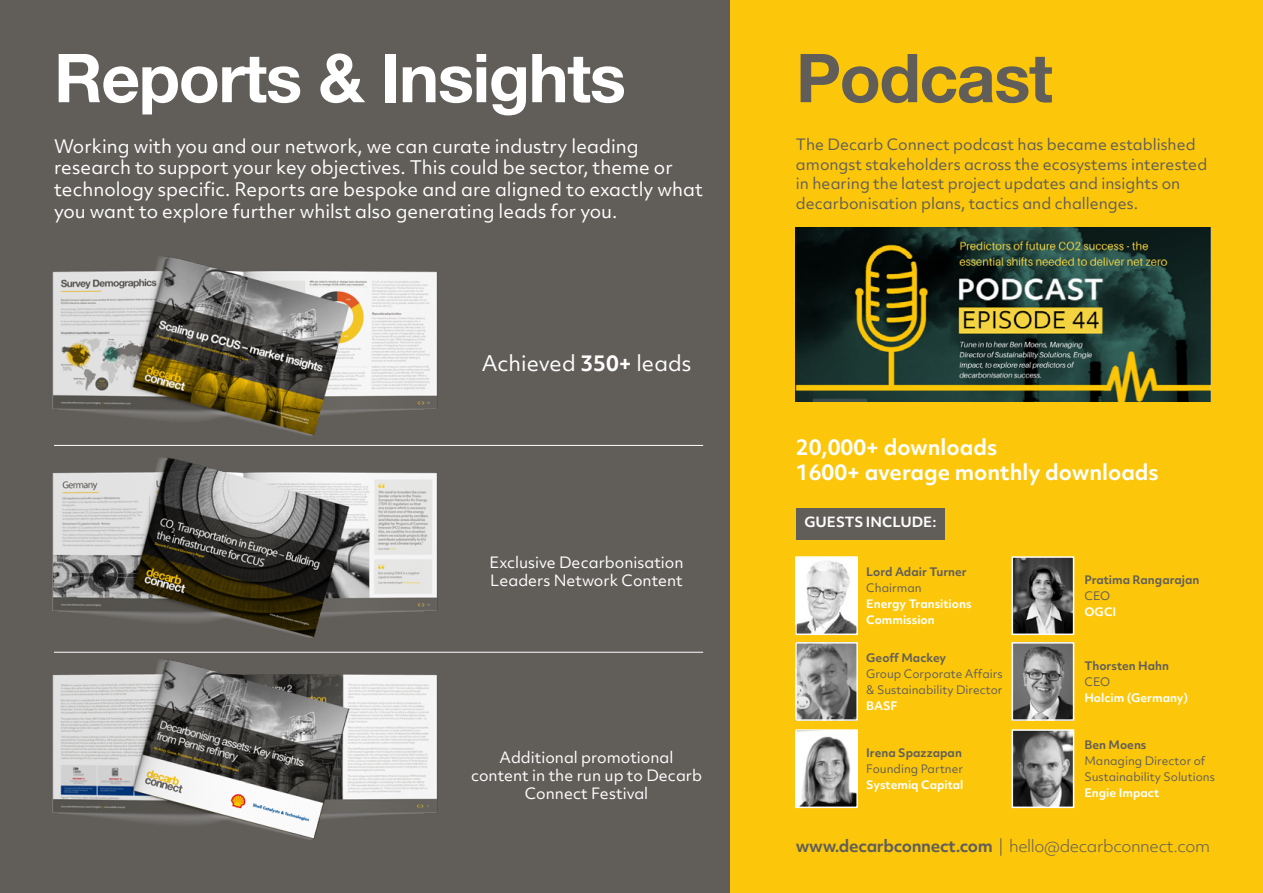
<style>
.page{position:relative;width:1263px;height:893px;background:#615e5a}
.page>*{position:absolute;margin:0;border:0;box-sizing:border-box;transform-origin:0 0}
.t1{font:700 67.5px "Helvetica Neue LT Std";letter-spacing:-.02em;color:#fff}
.t2{font:700 67.5px "Helvetica Neue LT Std";letter-spacing:-.02em;color:#615e59}
.t3{font:700 20.7px/24.9px "Objektiv Mk 2";color:#fff}
.t4{font:20.7px "Objektiv Mk 2";color:#fff}
.t5{font:18px/21.6px "Objektiv Mk 2";color:#fff}
.t6{font:300 16.05px "Objektiv Mk 2";letter-spacing:-.025em;color:#615e59}
.t7{font:15px/19.5px "Objektiv Mk 2";color:#615e59}
.t8{font:15px/18px "Objektiv Mk 2";color:#fff}
.t9{font:700 13.5px "Objektiv Mk 2";color:#fff}
.t10{font:11.25px/15.9px "Objektiv Mk 2";color:#615e59}
.t11{font:700 11.25px "Objektiv Mk 2";color:#615e59}
.t12{font:700 11.25px/15.9px "Objektiv Mk 2";color:#fff}
.s1{font-weight:700}
</style>
<div class="page">
<div style="left:730px;top:0;width:533px;height:893px;background:#fcc70a"></div>
<img style="left:52px;top:256px;width:386px;height:180px">
<img style="left:52px;top:457px;width:386px;height:181px">
<img style="left:52px;top:660px;width:386px;height:180px">
<hr style="left:54px;top:445px;width:649px;height:1px;background:#fff">
<hr style="left:54px;top:652px;width:649px;height:1px;background:#fff">
<img style="left:796px;top:227px;width:414px;height:175px">
<div style="left:796px;top:508px;width:149px;height:31px;background:#615e5a"></div>
<img style="left:798px;top:559px;width:57px;height:73px">
<div style="left:795px;top:556px;width:63px;height:79px;border:2px solid #fff"></div>
<img style="left:798px;top:645px;width:57px;height:73px">
<div style="left:795px;top:642px;width:63px;height:79px;border:2px solid #fff"></div>
<img style="left:1014px;top:645px;width:57px;height:73px">
<div style="left:1011px;top:642px;width:63px;height:79px;border:2px solid #fff"></div>
<img style="left:1014px;top:732px;width:57px;height:73px">
<div style="left:1011px;top:729px;width:63px;height:79px;border:2px solid #fff"></div>
<img style="left:1014px;top:559px;width:57px;height:73px">
<div style="left:1011px;top:556px;width:63px;height:79px;border:2px solid #fff"></div>
<img style="left:798px;top:732px;width:57px;height:73px">
<div style="left:795px;top:729px;width:63px;height:79px;border:2px solid #fff"></div>
<h1 class="t1" style="left:54px;top:36px;width:573px">Reports &amp; Insights</h1>
<h1 class="t2" style="left:796px;top:36px;width:258px">Podcast</h1>
<p class="t5" style="left:54px;top:135px;width:650px">Working with you and our network, we can curate industry leading research to support your key objectives. This could be sector, theme or technology specific. Reports are bespoke and are aligned to exactly what you want to explore further whilst also generating leads for you.</p>
<p class="t7" style="left:796px;top:135px;width:413px">The Decarb Connect podcast has became established amongst stakeholders across the ecosystems interested in hearing the latest project updates and insights on decarbonisation plans, tactics and challenges.</p>
<p class="t4" style="left:482px;top:349px;width:211px">Achieved <span class="s1">350+</span> leads</p>
<p class="t8" style="left:489px;top:554px;width:196px">Exclusive Decarbonisation<br>Leaders Network Content</p>
<p class="t8" style="left:471px;top:748px;width:233px;text-align:center">Additional promotional content in the run up to Decarb<br>Connect Festival</p>
<p class="t3" style="left:796px;top:434px;width:364px">20,000+ downloads<br>1600+ average monthly downloads</p>
<p class="t9" style="left:804px;top:513px;width:133px">GUESTS INCLUDE:</p>
<p class="t11" style="left:866px;top:564px;width:102px">Lord Adair Turner</p>
<p class="t10" style="left:866px;top:580px;width:57px">Chairman</p>
<p class="t12" style="left:866px;top:596px;width:107px">Energy Transitions<br>Commission</p>
<p class="t11" style="left:866px;top:650px;width:82px">Geoff Mackey</p>
<p class="t10" style="left:866px;top:666px;width:138px">Group Corporate Affairs &amp; Sustainability Director</p>
<p class="t12" style="left:866px;top:697px;width:33px">BASF</p>
<p class="t11" style="left:866px;top:745px;width:97px">Irena Spazzapan</p>
<p class="t10" style="left:866px;top:761px;width:98px">Founding Partner</p>
<p class="t12" style="left:866px;top:777px;width:99px">Systemiq Capital</p>
<p class="t11" style="left:1084px;top:572px;width:117px">Pratima Rangarajan</p>
<p class="t10" style="left:1084px;top:588px;width:27px">CEO</p>
<p class="t12" style="left:1084px;top:604px;width:33px">OGCI</p>
<p class="t11" style="left:1084px;top:658px;width:86px">Thorsten Hahn</p>
<p class="t10" style="left:1084px;top:674px;width:27px">CEO</p>
<p class="t12" style="left:1084px;top:689px;width:105px">Holcim (Germany)</p>
<p class="t11" style="left:1084px;top:737px;width:64px">Ben Moens</p>
<p class="t10" style="left:1084px;top:753px;width:132px">Managing Director of<br>Sustainability Solutions</p>
<p class="t12" style="left:1084px;top:785px;width:76px">Engie Impact</p>
<p class="t6" style="left:796px;top:835px;width:416px"><span class="s1">www.decarbconnect.com</span> | hello@decarbconnect.com</p>
</div>
